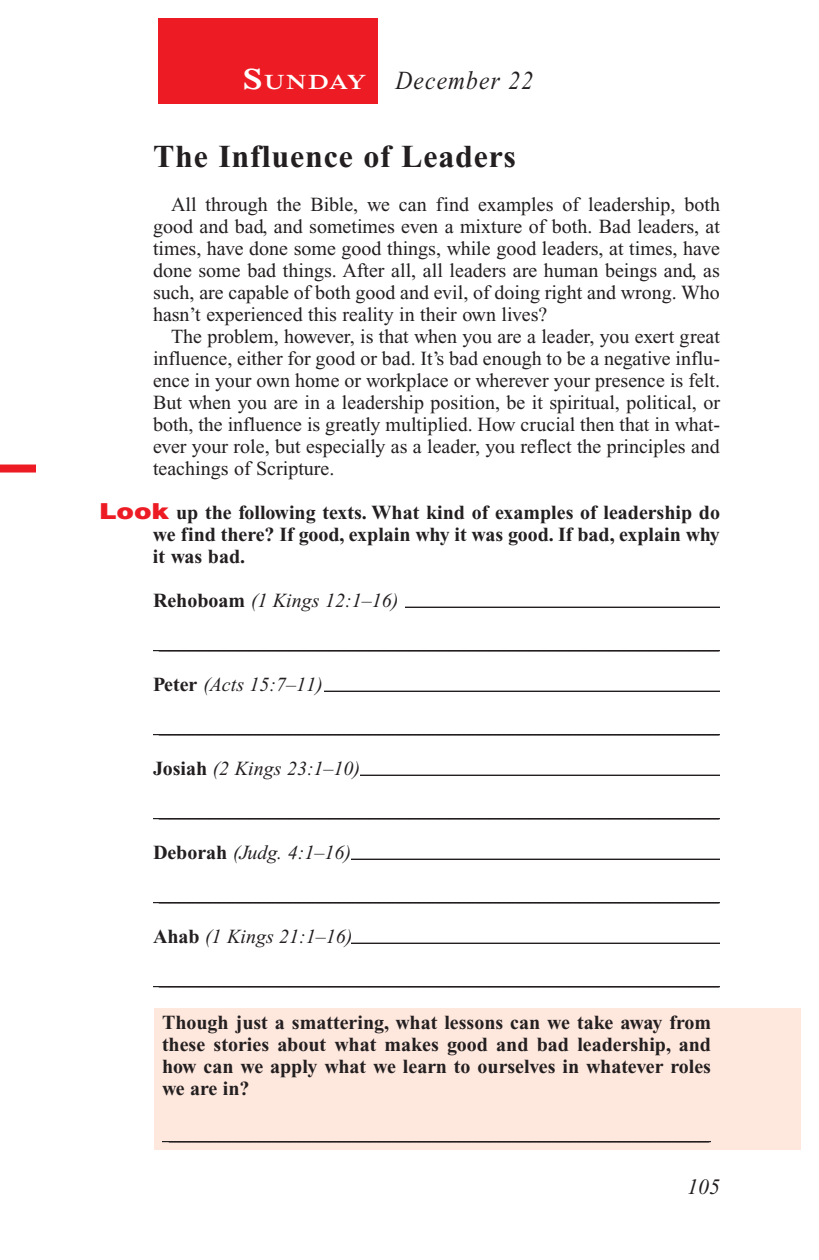
<style>
.page{position:relative;width:819px;height:1260px;background:#fff}
.page>*{position:absolute;margin:0;border:0;box-sizing:border-box;transform-origin:0 0}
.Head{font:700 32px "Times New Roman PS Std";letter-spacing:.025em;color:#231f20}
.Lesson_Dates{font:italic 26px "Times New Roman PS Std";letter-spacing:.05em;color:#231f20;scale:.9 1}
.t1{font:italic 22px "Times New Roman PS Std";color:#231f20}
.Daily_Header{font:600 21px "Times NRMT Std";letter-spacing:.045em;color:#fff;scale:1.1 1}
.Body{font:20px/22px "Times New Roman PS Std";color:#231f20;text-align:justify}
.Blank_Lines{font:20px "Times New Roman PS Std";color:#231f20}
.x-screened_box-text{font:700 20px/22px "Times New Roman PS Std";color:#231f20;text-align:justify}
.Question{font:700 20px/22px "Times New Roman PS Std";color:#231f20;text-align:justify}
.Body-2{font:italic 20px "Times New Roman PS Std";color:#231f20}
.Blank_Lines_In_Scree{font:20px "Times New Roman PS Std";color:#231f20}
.s1{font-size:30px}
.s2{font-family:"Helvetica LT Std";font-weight:900;font-size:22px;color:#ed1c24}
.s3{font-weight:700;font-style:normal}
</style>
<div class="page">
<div style="left:158px;top:18px;width:220px;height:86px;background:#ed1c24"></div>
<div style="left:0;top:465px;width:36px;height:8px;background:#ed1c24"></div>
<div style="left:155px;top:1008px;width:646px;height:142px;background:#fee7dd"></div>
<hr style="left:405px;top:607px;width:315px;height:1px;background:#231f20">
<hr style="left:153px;top:650px;width:567px;height:1px;background:#231f20">
<hr style="left:324px;top:691px;width:396px;height:1px;background:#231f20">
<hr style="left:153px;top:734px;width:567px;height:1px;background:#231f20">
<hr style="left:360px;top:775px;width:360px;height:1px;background:#231f20">
<hr style="left:153px;top:818px;width:567px;height:1px;background:#231f20">
<hr style="left:351px;top:859px;width:369px;height:1px;background:#231f20">
<hr style="left:153px;top:902px;width:567px;height:1px;background:#231f20">
<hr style="left:351px;top:943px;width:369px;height:1px;background:#231f20">
<hr style="left:153px;top:986px;width:567px;height:1px;background:#231f20">
<hr style="left:162px;top:1141px;width:549px;height:1px;background:#231f20">
<p class="Daily_Header" style="left:243px;top:70px;width:114px"><span class="s1">S</span>UNDAY</p>
<p class="Lesson_Dates" style="left:396px;top:66px;width:154px">December 22</p>
<p class="Head" style="left:153px;top:138px;width:365px">The Influence of Leaders</p>
<p class="Body" style="left:153px;top:193px;width:569px;text-indent:18px">All through the Bible, we can find examples of leadership, both good and bad, and sometimes even a mixture of both. Bad leaders, at times, have done some good things, while good leaders, at times, have done some bad things. After all, all leaders are human beings and, as such, are capable of both good and evil, of doing right and wrong. Who hasn’t experienced this reality in their own lives?</p>
<p class="Body" style="left:153px;top:325px;width:569px;text-indent:18px">The problem, however, is that when you are a leader, you exert great influence, either for good or bad. It’s bad enough to be a negative influ&shy;ence in your own home or workplace or wherever your presence is felt.<br>But when you are in a leadership position, be it spiritual, political, or both, the influence is greatly multiplied. How crucial then that in what&shy;ever your role, but especially as a leader, you reflect the principles and teachings of Scripture.</p>
<p class="Question" style="left:153px;top:501px;width:569px;text-indent:-54px"><span class="s2">Look</span> up the following texts. What kind of examples of leadership do we find there? If good, explain why it was good. If bad, explain why it was bad.</p>
<p class="Body-2" style="left:153px;top:589px;width:247px"><span class="s3">Rehoboam</span> (1 Kings 12:1–16)</p>
<p class="Blank_Lines" style="left:159px;top:631px;width:561px">________________________________________________________</p>
<p class="Body-2" style="left:153px;top:673px;width:171px"><span class="s3">Peter</span> (Acts 15:7–11)</p>
<p class="Blank_Lines" style="left:159px;top:715px;width:561px">________________________________________________________</p>
<p class="Body-2" style="left:153px;top:757px;width:209px"><span class="s3">Josiah</span> (2 Kings 23:1–10)</p>
<p class="Blank_Lines" style="left:159px;top:799px;width:561px">________________________________________________________</p>
<p class="Body-2" style="left:153px;top:841px;width:200px"><span class="s3">Deborah</span> (Judg. 4:1–16)</p>
<p class="Blank_Lines" style="left:159px;top:883px;width:561px">________________________________________________________</p>
<p class="Body-2" style="left:153px;top:925px;width:201px"><span class="s3">Ahab</span> (1 Kings 21:1–16)</p>
<p class="Blank_Lines" style="left:159px;top:967px;width:561px">________________________________________________________</p>
<p class="x-screened_box-text" style="left:162px;top:1011px;width:551px">Though just a smattering, what lessons can we take away from these stories about what makes good and bad leadership, and how can we apply what we learn to ourselves in whatever roles we are in?</p>
<p class="Blank_Lines_In_Scree" style="left:169px;top:1122px;width:541px">______________________________________________________</p>
<p class="t1" style="left:687px;top:1175px;width:34px">105</p>
</div>
